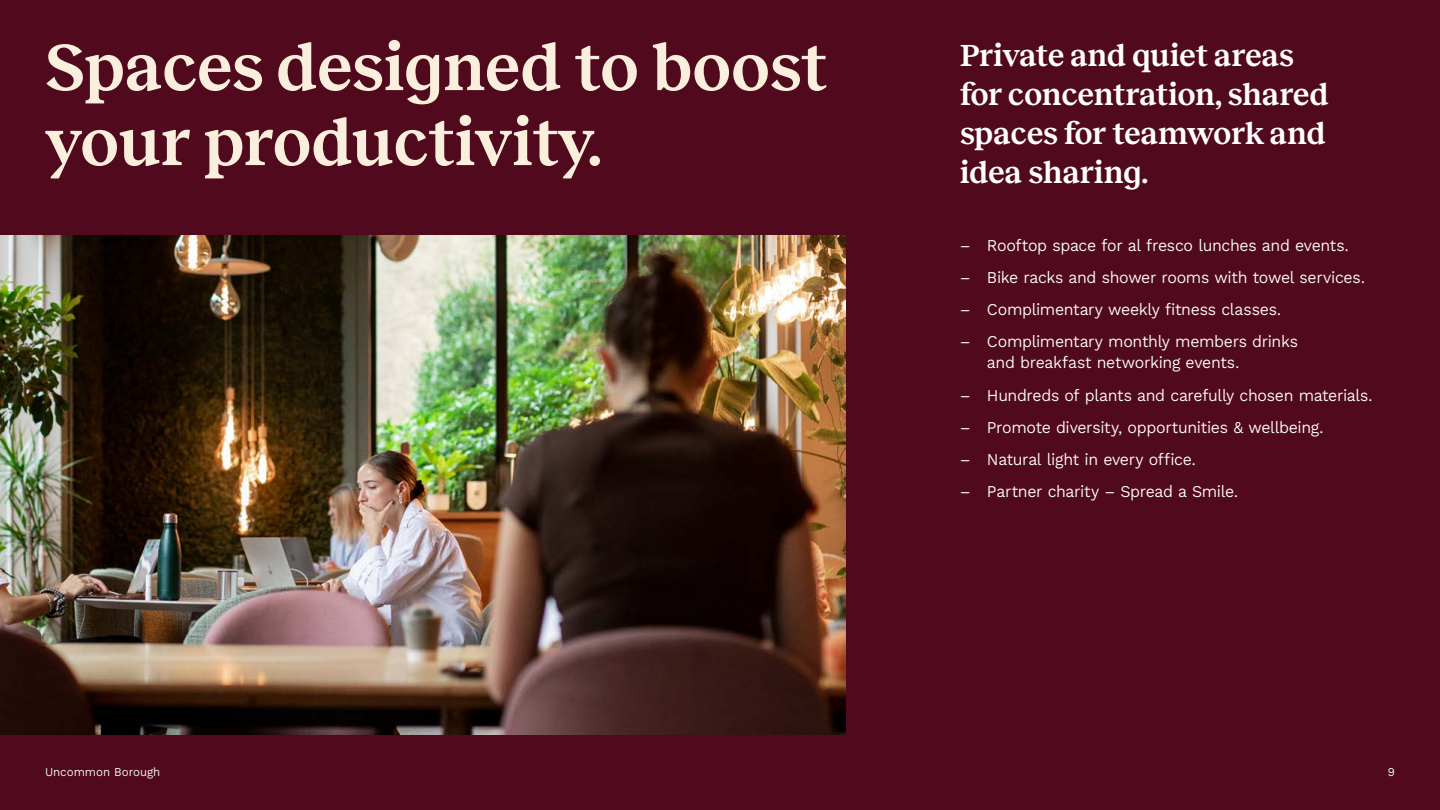
<style>
.page{position:relative;width:1440px;height:810px;background:#51091d}
.page>*{position:absolute;margin:0;border:0;box-sizing:border-box;transform-origin:0 0}
.t1{font:600 67.5px/75px "Reckless";color:#faeedd}
.t2{font:600 31.5px/39px "Reckless";color:#fff}
.t3{font:16.5px/21px "Kantumruy Pro";letter-spacing:-.02em;color:#fff}
.t4{font:12px "Kantumruy Pro";color:#fff}
</style>
<div class="page">
<img style="left:0;top:236px;width:846px;height:499px">
<h1 class="t1" style="left:45px;top:24px;width:784px">Spaces designed to boost your productivity.</h1>
<h2 class="t2" style="left:960px;top:33px;width:370px">Private and quiet areas for concentration, shared spaces for teamwork and idea sharing.</h2>
<p class="t3" style="left:960px;top:236px;width:391px">– Rooftop space for al fresco lunches and events.</p>
<p class="t3" style="left:960px;top:268px;width:407px">– Bike racks and shower rooms with towel services.</p>
<p class="t3" style="left:960px;top:301px;width:323px">– Complimentary weekly fitness classes.</p>
<p class="t3" style="left:987px;top:333px;width:312px;text-indent:-27px">– Complimentary monthly members drinks and breakfast networking events.</p>
<p class="t3" style="left:960px;top:386px;width:414px">– Hundreds of plants and carefully chosen materials.</p>
<p class="t3" style="left:960px;top:418px;width:365px">– Promote diversity, opportunities &amp; wellbeing.</p>
<p class="t3" style="left:960px;top:451px;width:238px">– Natural light in every office.</p>
<p class="t3" style="left:960px;top:483px;width:280px">– Partner charity – Spread a Smile.</p>
<p class="t4" style="left:45px;top:765px;width:117px">Uncommon Borough</p>
<p class="t4" style="left:1388px;top:765px;width:9px">9</p>
</div>
